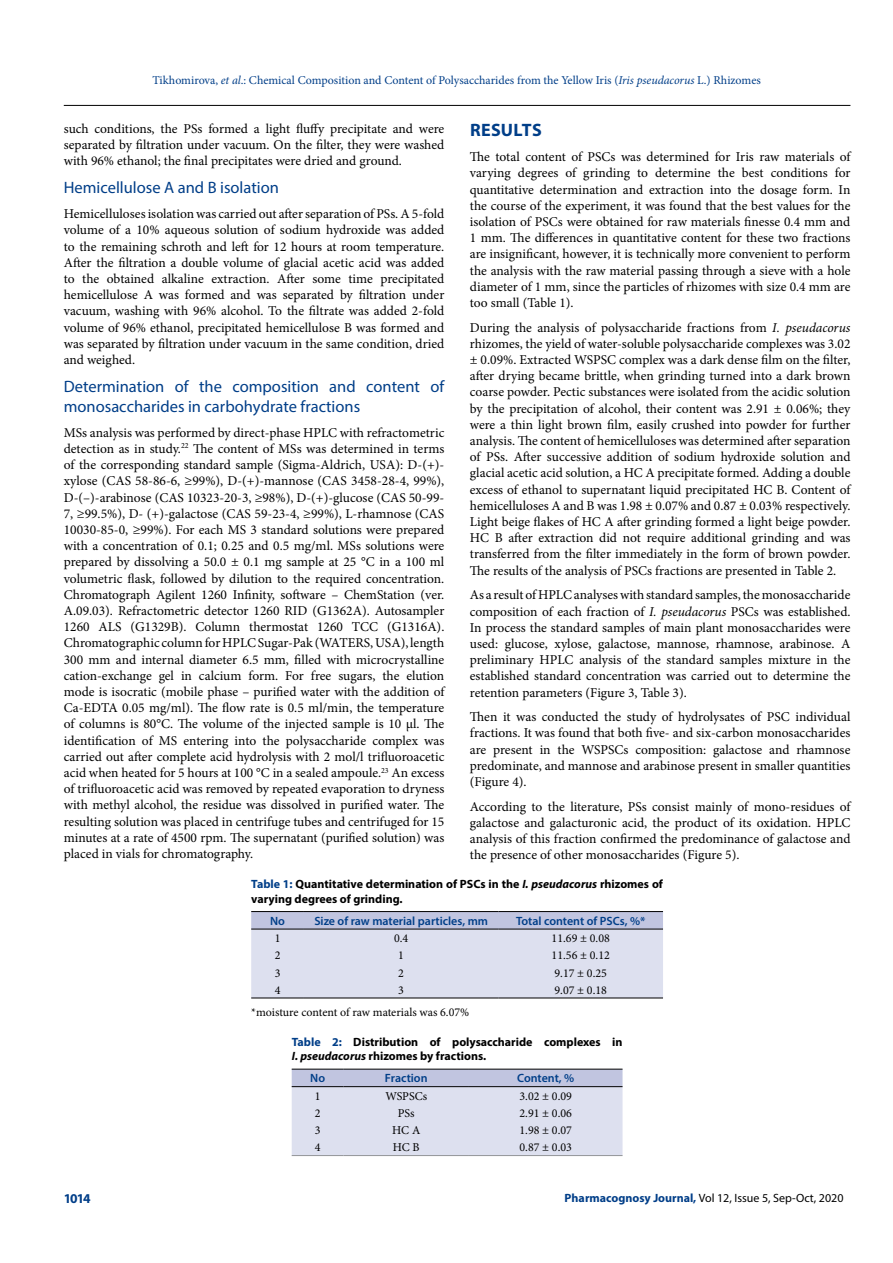
<style>
.page{position:relative;width:893px;height:1263px;background:#fff}
.page>*{position:absolute;margin:0;border:0;box-sizing:border-box;transform-origin:0 0}
.t1{font:700 18px "Myriad Pro";letter-spacing:.02em;color:#003e88}
.t2{font:16.5px/19.8px "Myriad Pro";color:#003e88}
.t3{font:13.5px/16.2px "Minion Pro";color:#000;text-align:justify}
.t4{font:700 13.5px "Myriad Pro";color:#003e88}
.t5{font:700 12px/14.4px "Myriad Pro";color:#000}
.t6{font:12px "Minion Pro";color:#000}
.t7{font:12px "Minion Pro";color:#003e88}
.t8{font:600 12px "Myriad Pro";color:#003e88}
.t9{font:12px "Myriad Pro";color:#000}
.s1{font-style:italic}
.s2{color:#003e88}
.s3{font-weight:700;color:#003e88}
</style>
<div class="page">
<hr style="left:64px;top:105px;width:786px;height:1px;background:#000">
<svg style="left:251px;top:912px;width:412px;height:85px;background:#d6d9ea"></svg>
<hr style="left:251px;top:911px;width:53px;height:1px;background:#000">
<hr style="left:304px;top:911px;width:194px;height:1px;background:#000">
<hr style="left:498px;top:911px;width:165px;height:1px;background:#000">
<hr style="left:251px;top:929px;width:53px;height:1px;background:#000">
<hr style="left:304px;top:929px;width:194px;height:1px;background:#000">
<hr style="left:498px;top:929px;width:165px;height:1px;background:#000">
<hr style="left:251px;top:997px;width:53px;height:1px;background:#000">
<hr style="left:304px;top:997px;width:194px;height:1px;background:#000">
<hr style="left:498px;top:997px;width:165px;height:1px;background:#000">
<svg style="left:292px;top:1070px;width:330px;height:85px;background:#d7daeb"></svg>
<hr style="left:292px;top:1069px;width:52px;height:1px;background:#000">
<hr style="left:344px;top:1069px;width:125px;height:1px;background:#000">
<hr style="left:469px;top:1069px;width:153px;height:1px;background:#000">
<hr style="left:292px;top:1086px;width:52px;height:1px;background:#000">
<hr style="left:344px;top:1086px;width:125px;height:1px;background:#000">
<hr style="left:469px;top:1086px;width:153px;height:1px;background:#000">
<hr style="left:292px;top:1155px;width:52px;height:1px;background:#939598">
<hr style="left:344px;top:1155px;width:125px;height:1px;background:#939598">
<hr style="left:469px;top:1155px;width:153px;height:1px;background:#939598">
<p class="t7" style="left:152px;top:72px;width:610px">Tikhomirova, <span class="s1">et al</span>.: Chemical Composition and Content of Polysaccharides from the Yellow Iris (<span class="s1">Iris pseudacorus</span> L.) Rhizomes</p>
<p class="t3" style="left:64px;top:120px;width:382px">such conditions, the PSs formed a light fluffy precipitate and were separated by filtration under vacuum. On the filter, they were washed with 96% ethanol; the final precipitates were dried and ground.</p>
<p class="t2" style="left:64px;top:178px;width:217px">Hemicellulose A and B isolation</p>
<p class="t3" style="left:64px;top:206px;width:382px">Hemicelluloses isolation was carried out after separation of PSs. A 5-fold volume of a 10% aqueous solution of sodium hydroxide was added to the remaining schroth and left for 12 hours at room temperature.<br>After the filtration a double volume of glacial acetic acid was added to the obtained alkaline extraction. After some time precipitated hemicellulose A was formed and was separated by filtration under vacuum, washing with 96% alcohol. To the filtrate was added 2-fold volume of 96% ethanol, precipitated hemicellulose B was formed and was separated by filtration under vacuum in the same condition, dried and weighed.</p>
<p class="t2" style="left:64px;top:377px;width:382px">Determination of the composition and content of monosaccharides in carbohydrate fractions</p>
<p class="t3" style="left:64px;top:424px;width:382px">MSs analysis was performed by direct-phase HPLC with refractometric detection as in study.<sup>22</sup> The content of MSs was determined in terms of the corresponding standard sample (Sigma-Aldrich, USA): D-(+)- xylose (CAS 58-86-6, ≥99%), D-(+)-mannose (CAS 3458-28-4, 99%), D-(–)-arabinose (CAS 10323-20-3, ≥98%), D-(+)-glucose (CAS 50-99- 7, ≥99.5%), D- (+)-galactose (CAS 59-23-4, ≥99%), L-rhamnose (CAS 10030-85-0, ≥99%). For each MS 3 standard solutions were prepared with a concentration of 0.1; 0.25 and 0.5 mg/ml. MSs solutions were prepared by dissolving a 50.0 ± 0.1 mg sample at 25 °C in a 100 ml volumetric flask, followed by dilution to the required concentration.<br>Chromatograph Agilent 1260 Infinity, software – ChemStation (ver.<br>A.09.03). Refractometric detector 1260 RID (G1362A). Autosampler 1260 ALS (G1329B). Column thermostat 1260 TCC (G1316A).<br>Chromatographic column for HPLC Sugar-Pak (WATERS, USA), length 300 mm and internal diameter 6.5 mm, filled with microcrystalline cation-exchange gel in calcium form. For free sugars, the elution mode is isocratic (mobile phase – purified water with the addition of Ca-EDTA 0.05 mg/ml). The flow rate is 0.5 ml/min, the temperature of columns is 80°С. The volume of the injected sample is 10 μl. The identification of MS entering into the polysaccharide complex was carried out after complete acid hydrolysis with 2 mol/l trifluoroacetic acid when heated for 5 hours at 100 °C in a sealed ampoule.<sup>23</sup> An excess of trifluoroacetic acid was removed by repeated evaporation to dryness with methyl alcohol, the residue was dissolved in purified water. The resulting solution was placed in centrifuge tubes and centrifuged for 15 minutes at a rate of 4500 rpm. The supernatant (purified solution) was placed in vials for chromatography.</p>
<h1 class="t1" style="left:470px;top:119px;width:73px">RESULTS</h1>
<p class="t3" style="left:470px;top:149px;width:382px">The total content of PSCs was determined for Iris raw materials of varying degrees of grinding to determine the best conditions for quantitative determination and extraction into the dosage form. In the course of the experiment, it was found that the best values for the isolation of PSCs were obtained for raw materials finesse 0.4 mm and 1 mm. The differences in quantitative content for these two fractions are insignificant, however, it is technically more convenient to perform the analysis with the raw material passing through a sieve with a hole diameter of 1 mm, since the particles of rhizomes with size 0.4 mm are too small (Table 1).</p>
<p class="t3" style="left:470px;top:319px;width:382px">During the analysis of polysaccharide fractions from <span class="s1">I. pseudacorus </span>rhizomes, the yield of water-soluble polysaccharide complexes was 3.02 ± 0.09%. Extracted WSPSC complex was a dark dense film on the filter, after drying became brittle, when grinding turned into a dark brown coarse powder. Pectic substances were isolated from the acidic solution by the precipitation of alcohol, their content was 2.91 ± 0.06%; they were a thin light brown film, easily crushed into powder for further analysis. The content of hemicelluloses was determined after separation of PSs. After successive addition of sodium hydroxide solution and glacial acetic acid solution, a HC А precipitate formed. Adding a double excess of ethanol to supernatant liquid precipitated HC В. Content of hemicelluloses A and B was 1.98 ± 0.07% and 0.87 ± 0.03% respectively.<br>Light beige flakes of HC A after grinding formed a light beige powder.<br>HC B after extraction did not require additional grinding and was transferred from the filter immediately in the form of brown powder.<br>The results of the analysis of PSCs fractions are presented in Table 2.</p>
<p class="t3" style="left:470px;top:587px;width:382px">As a result of HPLC analyses with standard samples, the monosaccharide composition of each fraction of <span class="s1">I. pseudacorus</span> PSCs was established.<br>In process the standard samples of main plant monosaccharides were used: glucose, xylose, galactose, mannose, rhamnose, arabinose. A preliminary HPLC analysis of the standard samples mixture in the established standard concentration was carried out to determine the retention parameters (Figure 3, Table 3).</p>
<p class="t3" style="left:470px;top:709px;width:382px">Then it was conducted the study of hydrolysates of PSC individual fractions. It was found that both five- and six-carbon monosaccharides are present in the WSPSCs composition: galactose and rhamnose predominate, and mannose and arabinose present in smaller quantities (Figure 4).</p>
<p class="t3" style="left:470px;top:798px;width:382px">According to the literature, PSs consist mainly of mono-residues of galactose and galacturonic acid, the product of its oxidation. HPLC analysis of this fraction confirmed the predominance of galactose and the presence of other monosaccharides (Figure 5).</p>
<p class="t5" style="left:251px;top:877px;width:413px"><span class="s2">Table 1:</span> Quantitative determination of PSCs in the <span class="s1">I. pseudacorus</span> rhizomes of varying degrees of grinding.</p>
<p class="t8" style="left:270px;top:913px;width:16px">No</p>
<p class="t8" style="left:314px;top:913px;width:175px">Size of raw material particles, mm</p>
<p class="t8" style="left:516px;top:913px;width:131px">Total content of PSCs, %*</p>
<p class="t6" style="left:275px;top:930px;width:7px">1</p>
<p class="t6" style="left:394px;top:930px;width:16px">0.4</p>
<p class="t6" style="left:552px;top:930px;width:60px">11.69 ± 0.08</p>
<p class="t6" style="left:275px;top:947px;width:7px">2</p>
<p class="t6" style="left:398px;top:947px;width:7px">1</p>
<p class="t6" style="left:552px;top:947px;width:60px">11.56 ± 0.12</p>
<p class="t6" style="left:275px;top:965px;width:7px">3</p>
<p class="t6" style="left:398px;top:965px;width:7px">2</p>
<p class="t6" style="left:554px;top:965px;width:54px">9.17 ± 0.25</p>
<p class="t6" style="left:275px;top:982px;width:7px">4</p>
<p class="t6" style="left:398px;top:982px;width:7px">3</p>
<p class="t6" style="left:554px;top:982px;width:54px">9.07 ± 0.18</p>
<p class="t6" style="left:251px;top:1004px;width:220px">*moisture content of raw materials was 6.07%</p>
<p class="t5" style="left:292px;top:1034px;width:332px"><span class="s2">Table 2:</span> Distribution of polysaccharide complexes in<br><span class="s1">I. pseudacorus</span> rhizomes by fractions.</p>
<p class="t8" style="left:310px;top:1071px;width:16px">No</p>
<p class="t8" style="left:385px;top:1071px;width:44px">Fraction</p>
<p class="t8" style="left:517px;top:1071px;width:59px">Content, %</p>
<p class="t6" style="left:315px;top:1088px;width:7px">1</p>
<p class="t6" style="left:385px;top:1088px;width:43px">WSPSCs</p>
<p class="t6" style="left:519px;top:1088px;width:54px">3.02 ± 0.09</p>
<p class="t6" style="left:315px;top:1105px;width:7px">2</p>
<p class="t6" style="left:398px;top:1105px;width:18px">PSs</p>
<p class="t6" style="left:519px;top:1105px;width:54px">2.91 ± 0.06</p>
<p class="t6" style="left:315px;top:1122px;width:7px">3</p>
<p class="t6" style="left:392px;top:1122px;width:30px">HC A</p>
<p class="t6" style="left:519px;top:1122px;width:54px">1.98 ± 0.07</p>
<p class="t6" style="left:315px;top:1139px;width:7px">4</p>
<p class="t6" style="left:393px;top:1139px;width:28px">HC B</p>
<p class="t6" style="left:520px;top:1139px;width:54px">0.87 ± 0.03</p>
<p class="t4" style="left:64px;top:1189px;width:29px">1014</p>
<p class="t9" style="left:565px;top:1190px;width:280px"><span class="s3">Pharmacognosy Journal,</span> Vol 12, Issue 5, Sep-Oct, 2020</p>
</div>
